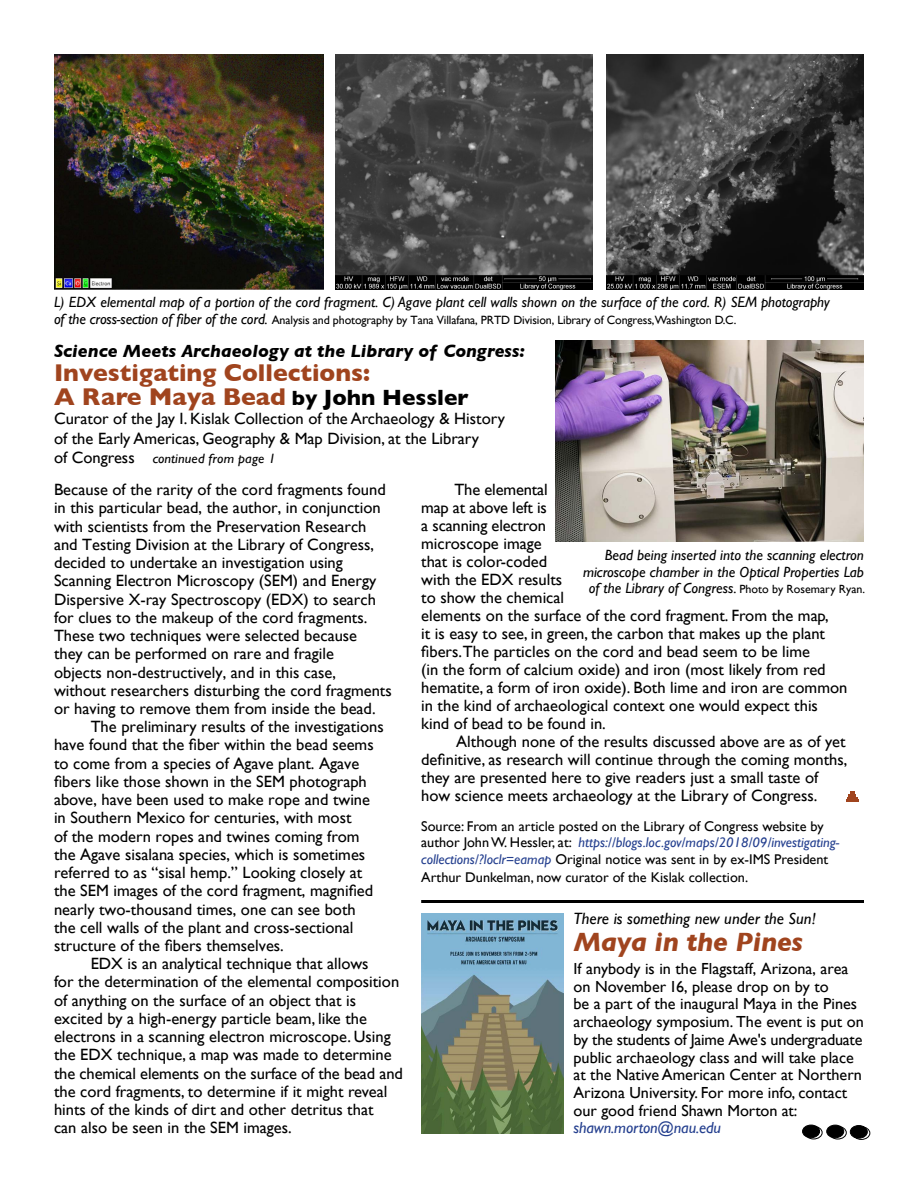
<style>
.page{position:relative;width:918px;height:1188px;background:#fff}
.page>*{position:absolute;margin:0;border:0;box-sizing:border-box;transform-origin:0 0}
.t1{font:italic 700 27px "Gill Sans";letter-spacing:-.01em;color:#a0441e}
.t2{font:700 24.75px/24px "Gill Sans";color:#a0441e}
.t3{font:italic 700 18px "Gill Sans";color:#000}
.t4{font:16.35px/18px "Gill Sans";color:#000}
.t5{font:italic 16.35px "Gill Sans";color:#000}
.t6{font:16.05px/17.7px "Gill Sans";color:#000}
.t7{font:italic 16.05px "Gill Sans";letter-spacing:-.01em;color:#25408f}
.t8{font:italic 14.85px/16.5px "Gill Sans";color:#000;text-align:right}
.t9{font:14.1px/16.5px "Gill Sans";color:#000}
.t10{font:italic 13.5px "Gill Sans";letter-spacing:.01em;color:#000;scale:1.05 1}
.t11{font:12px "Gill Sans";letter-spacing:-.01em;color:#000}
.s1{font-size:15px}
.s2{font-style:italic;font-size:15px}
.s3{font-size:21px;color:#000}
.s4{font-size:22.5px;color:#000}
.s5{font-style:normal;font-size:11.85px}
.s6{font-style:italic;color:#25408f}
</style>
<div class="page">
<div style="left:805px;top:1126px;width:18px;height:13px;border:1px solid #000;border-radius:50%"></div>
<div style="left:803px;top:1125px;width:17px;height:13px;background:#000;border-radius:50%"></div>
<div style="left:802px;top:1125px;width:18px;height:13px;border:1px solid #000;border-radius:50%"></div>
<div style="left:829px;top:1126px;width:18px;height:13px;border:1px solid #000;border-radius:50%"></div>
<div style="left:827px;top:1125px;width:17px;height:13px;background:#000;border-radius:50%"></div>
<div style="left:826px;top:1125px;width:18px;height:13px;border:1px solid #000;border-radius:50%"></div>
<div style="left:852px;top:1126px;width:18px;height:14px;border:1px solid #000;border-radius:50%"></div>
<div style="left:850px;top:1126px;width:17px;height:12px;background:#000;border-radius:50%"></div>
<div style="left:850px;top:1125px;width:18px;height:14px;border:1px solid #000;border-radius:50%"></div>
<hr style="left:421px;top:900px;width:443px;height:3px;background:#000">
<img style="left:556px;top:340px;width:308px;height:202px">
<img style="left:606px;top:54px;width:258px;height:235px">
<img style="left:336px;top:54px;width:257px;height:235px">
<img style="left:54px;top:54px;width:269px;height:235px">
<svg style="left:846px;top:792px;width:13px;height:10px"></svg>
<img style="left:421px;top:913px;width:143px;height:221px">
<p class="t8" style="left:54px;top:294px;width:777px">L) EDX elemental map of a portion of the cord fragment. C) Agave plant cell walls shown on the surface of the cord. R) <span class="s1">SEM photography</span></p>
<p class="t11" style="left:54px;top:313px;width:684px"><span class="s2">of the cross-section of fiber of the cord.</span> Analysis and photography by Tana Villafana, PRTD Division, Library of Congress,Washington D.C.</p>
<p class="t3" style="left:54px;top:340px;width:472px">Science Meets Archaeology at the Library of Congress:</p>
<h2 class="t2" style="left:54px;top:360px;width:416px">Investigating Collections:<br>A Rare Maya Bead <span class="s3">by</span> <span class="s4">John Hessler</span></h2>
<p class="t4" style="left:54px;top:409px;width:453px;line-height:19.5px">Curator of the Jay I. Kislak Collection of the Archaeology &amp; History of the Early Americas, Geography &amp; Map Division, at the Library<br>of Congress</p>
<p class="t4" style="left:54px;top:481px;width:333px">Because of the rarity of the cord fragments found</p>
<p class="t4" style="left:54px;top:499px;width:328px">in this particular bead, the author, in conjunction</p>
<p class="t4" style="left:54px;top:517px;width:314px">with scientists from the Preservation Research</p>
<p class="t4" style="left:54px;top:535px;width:322px">and Testing Division at the Library of Congress,</p>
<p class="t4" style="left:54px;top:553px;width:290px">decided to undertake an investigation using</p>
<p class="t4" style="left:54px;top:572px;width:324px">Scanning Electron Microscopy (SEM) and Energy</p>
<p class="t4" style="left:54px;top:590px;width:323px">Dispersive X-ray Spectroscopy (EDX) to search</p>
<p class="t4" style="left:54px;top:608px;width:315px">for clues to the makeup of the cord fragments.</p>
<p class="t4" style="left:54px;top:626px;width:305px">These two techniques were selected because</p>
<p class="t4" style="left:54px;top:645px;width:282px">they can be performed on rare and fragile</p>
<p class="t4" style="left:54px;top:663px;width:284px">objects non-destructively, and in this case,</p>
<p class="t4" style="left:54px;top:681px;width:339px">without researchers disturbing the cord fragments</p>
<p class="t4" style="left:54px;top:699px;width:323px">or having to remove them from inside the bead.</p>
<p class="t4" style="left:91px;top:718px;width:295px">The preliminary results of the investigations</p>
<p class="t4" style="left:54px;top:736px;width:321px">have found that the fiber within the bead seems</p>
<p class="t4" style="left:54px;top:754px;width:307px">to come from a species of Agave plant. Agave</p>
<p class="t4" style="left:54px;top:772px;width:314px">fibers like those shown in the SEM photograph</p>
<p class="t4" style="left:54px;top:790px;width:318px">above, have been used to make rope and twine</p>
<p class="t4" style="left:54px;top:809px;width:299px">in Southern Mexico for centuries, with most</p>
<p class="t4" style="left:54px;top:827px;width:307px">of the modern ropes and twines coming from</p>
<p class="t4" style="left:54px;top:845px;width:313px">the Agave sisalana species, which is sometimes</p>
<p class="t4" style="left:54px;top:863px;width:310px">referred to as “sisal hemp.” Looking closely at</p>
<p class="t4" style="left:54px;top:882px;width:321px">the SEM images of the cord fragment, magnified</p>
<p class="t4" style="left:54px;top:900px;width:303px">nearly two-thousand times, one can see both</p>
<p class="t4" style="left:54px;top:918px;width:301px">the cell walls of the plant and cross-sectional</p>
<p class="t4" style="left:54px;top:936px;width:231px">structure of the fibers themselves.</p>
<p class="t4" style="left:91px;top:955px;width:279px">EDX is an analytical technique that allows</p>
<p class="t4" style="left:54px;top:973px;width:347px">for the determination of the elemental composition</p>
<p class="t4" style="left:54px;top:991px;width:304px">of anything on the surface of an object that is</p>
<p class="t4" style="left:54px;top:1009px;width:315px">excited by a high-energy particle beam, like the</p>
<p class="t4" style="left:54px;top:1027px;width:338px">electrons in a scanning electron microscope. Using</p>
<p class="t4" style="left:54px;top:1046px;width:339px">the EDX technique, a map was made to determine</p>
<p class="t4" style="left:54px;top:1064px;width:350px">the chemical elements on the surface of the bead and</p>
<p class="t4" style="left:54px;top:1082px;width:335px">the cord fragments, to determine if it might reveal</p>
<p class="t4" style="left:54px;top:1100px;width:321px">hints of the kinds of dirt and other detritus that</p>
<p class="t4" style="left:54px;top:1119px;width:239px">can also be seen in the SEM images.</p>
<p class="t10" style="left:153px;top:451px;width:119px">continued from page 1</p>
<p class="t4" style="left:421px;top:481px;width:428px;text-indent:33px">The elemental<br>map at above left is<br>a scanning electron<br>microscope image<br>that is color-coded<br>with the EDX results<br>to show the chemical<br>elements on the surface of the cord fragment. From the map,<br>it is easy to see, in green, the carbon that makes up the plant fibers.The particles on the cord and bead seem to be lime<br>(in the form of calcium oxide) and iron (most likely from red hematite, a form of iron oxide). Both lime and iron are common in the kind of archaeological context one would expect this kind of bead to be found in.</p>
<p class="t4" style="left:421px;top:733px;width:428px;text-indent:35px">Although none of the results discussed above are as of yet definitive, as research will continue through the coming months, they are presented here to give readers just a small taste of how science meets archaeology at the Library of Congress.</p>
<p class="t8" style="left:583px;top:547px;width:284px">Bead being inserted into the scanning electron microscope chamber in the Optical Properties Lab of the Library of Congress. <span class="s5">Photo by Rosemary Ryan.</span></p>
<p class="t9" style="left:421px;top:817px;width:420px">Source: From an article posted on the Library of Congress website by author John W. Hessler, at: <span class="s6">https://blogs.loc.gov/maps/2018/09/investigating&shy;collections/?loclr=eamap</span> Original notice was sent in by ex-IMS President</p>
<p class="t9" style="left:421px;top:869px;width:328px">Arthur Dunkelman, now curator of the Kislak collection.</p>
<p class="t5" style="left:573px;top:909px;width:244px">There is something new under the Sun!</p>
<p class="t6" style="left:573px;top:960px;width:292px">If anybody is in the Flagstaff, Arizona, area on November 16, please drop on by to<br>be a part of the inaugural Maya in the Pines archaeology symposium. The event is put on by the students of Jaime Awe's undergraduate public archaeology class and will take place at the Native American Center at Northern Arizona University. For more info, contact our good friend Shawn Morton at:</p>
<p class="t7" style="left:573px;top:1119px;width:149px">shawn.morton@nau.edu</p>
<h1 class="t1" style="left:573px;top:926px;width:231px">Maya in the Pines</h1>
</div>
